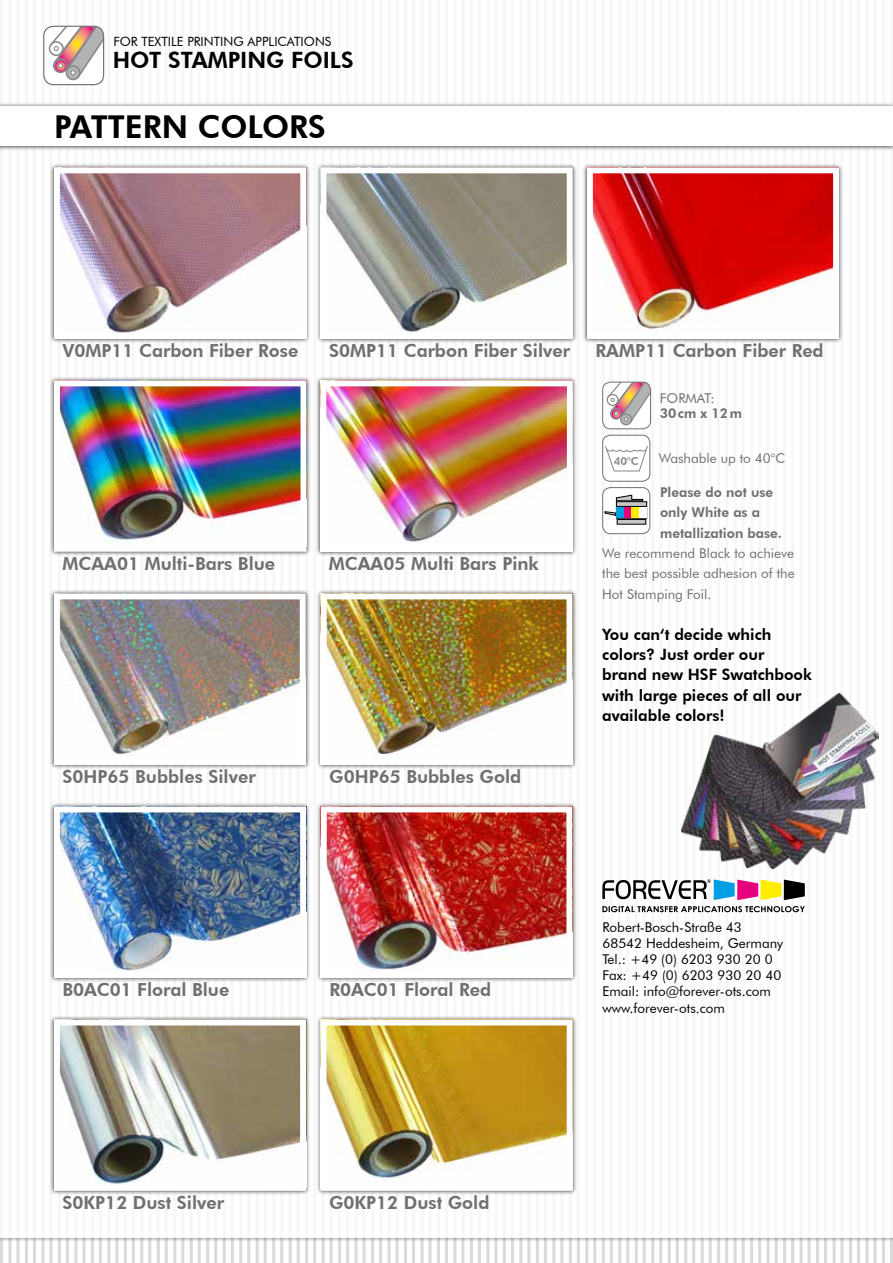
<style>
.page{position:relative;width:893px;height:1263px;background:#fff}
.page>*{position:absolute;margin:0;border:0;box-sizing:border-box;transform-origin:0 0}
.t1{font:800 31.5px "Futura BT";color:#000}
.t2{font:800 22.5px "Futura BT";color:#000}
.t3{font:800 18px "Futura BT";color:#706f6f}
.t4{font:800 15.6px/20.4px "Futura BT";color:#000}
.t5{font:13.5px/16.2px "Futura BT";color:#000}
.t6{font:13.5px/20.4px "Futura BT";color:#706f6f;text-align:justify}
.t7{font:800 13.5px/20.4px "Futura BT";color:#706f6f}
.t8{font:12.75px "Futura BT";color:#000}
.t9{font:800 10.95px "Futura BT";color:#878787}
</style>
<div class="page">
<div style="left:49px;top:589px;width:261px;height:180px;background:#000;opacity:.75"></div>
<img style="left:61px;top:600px;width:238px;height:158px">
<div style="left:54px;top:593px;width:252px;height:172px;border:6px solid #fff"></div>
<div style="left:316px;top:589px;width:261px;height:180px;background:#000;opacity:.75"></div>
<img style="left:328px;top:600px;width:237px;height:158px">
<div style="left:321px;top:593px;width:251px;height:172px;border:6px solid #fff"></div>
<div style="left:49px;top:802px;width:262px;height:180px;background:#000;opacity:.75"></div>
<img style="left:61px;top:813px;width:238px;height:158px">
<div style="left:54px;top:806px;width:252px;height:172px;border:6px solid #fff"></div>
<svg style="left:602px;top:906px;width:203px;height:6px"></svg>
<svg style="left:602px;top:879px;width:203px;height:21px"></svg>
<div style="left:316px;top:802px;width:261px;height:180px;background:#000;opacity:.75"></div>
<img style="left:328px;top:813px;width:237px;height:158px">
<div style="left:321px;top:806px;width:251px;height:172px;border:6px solid #fff"></div>
<div style="left:49px;top:1015px;width:262px;height:180px;background:#000;opacity:.75"></div>
<img style="left:61px;top:1026px;width:238px;height:158px">
<div style="left:54px;top:1019px;width:252px;height:172px;border:6px solid #fff"></div>
<div style="left:316px;top:1015px;width:261px;height:180px;background:#000;opacity:.75"></div>
<img style="left:328px;top:1026px;width:238px;height:158px">
<div style="left:321px;top:1019px;width:252px;height:172px;border:6px solid #fff"></div>
<div style="left:66px;top:65px;width:15px;height:15px;border:2px solid #878787;border-radius:50%"></div>
<svg style="left:48px;top:26px;width:56px;height:53px"></svg>
<div style="left:43px;top:26px;width:61px;height:59px;border:1px solid #706f6f;border-radius:10px"></div>
<div style="left:49px;top:163px;width:262px;height:180px;background:#000;opacity:.75"></div>
<img style="left:61px;top:174px;width:238px;height:158px">
<div style="left:54px;top:167px;width:252px;height:172px;border:6px solid #fff"></div>
<div style="left:316px;top:163px;width:261px;height:180px;background:#000;opacity:.75"></div>
<img style="left:328px;top:174px;width:238px;height:158px">
<div style="left:321px;top:167px;width:252px;height:172px;border:6px solid #fff"></div>
<div style="left:582px;top:163px;width:262px;height:180px;background:#000;opacity:.75"></div>
<img style="left:594px;top:174px;width:238px;height:158px">
<div style="left:587px;top:167px;width:252px;height:172px;border:6px solid #fff"></div>
<div style="left:49px;top:376px;width:262px;height:180px;background:#000;opacity:.75"></div>
<img style="left:61px;top:387px;width:238px;height:158px">
<div style="left:54px;top:380px;width:252px;height:172px;border:6px solid #fff"></div>
<div style="left:316px;top:376px;width:262px;height:180px;background:#000;opacity:.75"></div>
<img style="left:327px;top:387px;width:239px;height:158px">
<div style="left:320px;top:380px;width:253px;height:172px;border:6px solid #fff"></div>
<svg style="left:606px;top:382px;width:44px;height:43px"></svg>
<div style="left:602px;top:382px;width:49px;height:47px;border:1px solid #706f6f;border-radius:8px"></div>
<div style="left:602px;top:435px;width:48px;height:47px;border:1px solid #706f6f;border-radius:8px"></div>
<svg style="left:605px;top:445px;width:44px;height:27px"></svg>
<div style="left:602px;top:487px;width:48px;height:47px;border:1px solid #706f6f;border-radius:8px"></div>
<svg style="left:616px;top:494px;width:27px;height:7px"></svg>
<hr style="left:616px;top:502px;width:31px;height:4px;background:#c6c6c6">
<div style="left:616px;top:501px;width:31px;height:6px;border:1px solid #000"></div>
<svg style="left:604px;top:511px;width:12px;height:5px"></svg>
<div style="left:617px;top:519px;width:29px;height:5px;background:#c6c6c6"></div>
<div style="left:617px;top:519px;width:29px;height:6px;border:1px solid #000"></div>
<div style="left:617px;top:508px;width:7px;height:10px;background:#009fe3"></div>
<div style="left:624px;top:508px;width:7px;height:10px;background:#e6007d"></div>
<div style="left:631px;top:508px;width:8px;height:10px;background:#ffed00"></div>
<img style="left:682px;top:693px;width:197px;height:175px">
<div style="left:0;top:102px;width:893px;height:49px;background:#000;opacity:.75"></div>
<div style="left:0;top:106px;width:893px;height:40px;background:#fff"></div>
<p class="t8" style="left:113px;top:33px;width:220px">FOR TEXTILE PRINTING APPLICATIONS</p>
<p class="t2" style="left:113px;top:46px;width:242px">HOT STAMPING FOILS</p>
<h1 class="t1" style="left:54px;top:108px;width:273px">PATTERN COLORS</h1>
<p class="t3" style="left:63px;top:339px;width:237px">V0MP11 Carbon Fiber Rose</p>
<p class="t3" style="left:329px;top:339px;width:242px">S0MP11 Carbon Fiber Silver</p>
<p class="t3" style="left:595px;top:339px;width:230px">RAMP11 Carbon Fiber Red</p>
<p class="t3" style="left:63px;top:552px;width:214px">MCAA01 Multi-Bars Blue</p>
<p class="t3" style="left:329px;top:552px;width:211px">MCAA05 Multi Bars Pink</p>
<p class="t3" style="left:63px;top:765px;width:195px">S0HP65 Bubbles Silver</p>
<p class="t3" style="left:329px;top:765px;width:193px">G0HP65 Bubbles Gold</p>
<p class="t3" style="left:63px;top:978px;width:168px">B0AC01 Floral Blue</p>
<p class="t3" style="left:329px;top:978px;width:163px">R0AC01 Floral Red</p>
<p class="t6" style="left:660px;top:388px;width:57px">FORMAT:</p>
<p class="t7" style="left:660px;top:403px;width:84px">30cm x 12m</p>
<p class="t9" style="left:614px;top:455px;width:26px">40°C</p>
<p class="t6" style="left:659px;top:448px;width:128px">Washable up to 40°C</p>
<p class="t7" style="left:660px;top:482px;width:124px">Please do not use only White as a metallization base.</p>
<p class="t6" style="left:602px;top:543px;width:194px">We recommend Black to achieve the best possible adhesion of the Hot Stamping Foil.</p>
<p class="t4" style="left:602px;top:624px;width:211px">You can‘t decide which colors? Just order our brand new HSF Swatchbook with large pieces of all our available colors!</p>
<p class="t5" style="left:602px;top:919px;width:182px">Robert-Bosch-Straße 43<br>68542 Heddesheim, Germany<br>Tel.: +49 (0) 6203 930 20 0<br>Fax: +49 (0) 6203 930 20 40<br>Email: info@forever-ots.com www.forever-ots.com</p>
<p class="t3" style="left:63px;top:1191px;width:163px">S0KP12 Dust Silver</p>
<p class="t3" style="left:329px;top:1191px;width:162px">G0KP12 Dust Gold</p>
</div>
